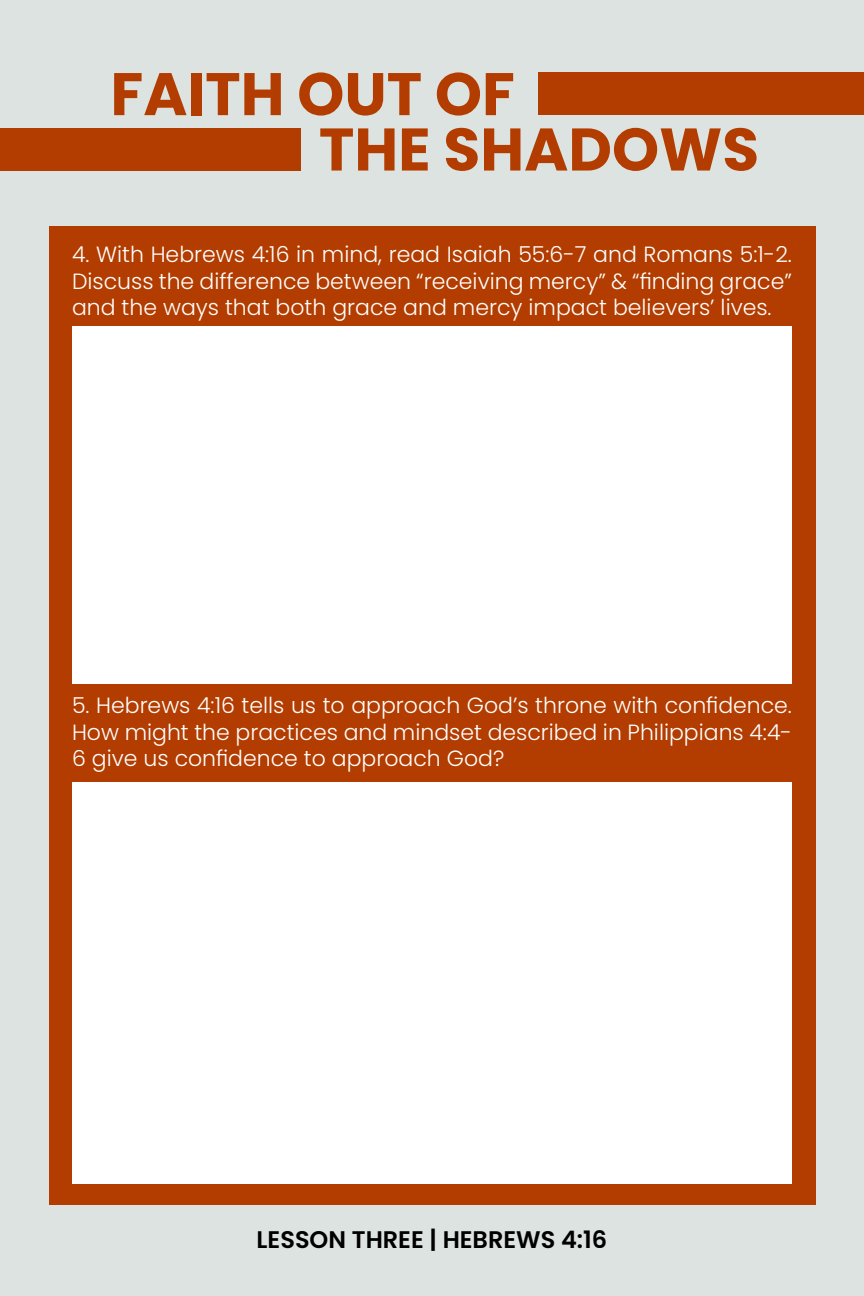
<style>
.page{position:relative;width:864px;height:1296px;background:#dce3e0}
.page>*{position:absolute;margin:0;border:0;box-sizing:border-box;transform-origin:0 0}
.t1{font:700 60px/55.4px "Poppins";color:#b33d00}
.t2{font:600 24px "Poppins";color:#000}
.t3{font:300 22px/26.4px "Poppins";color:#fff;text-align:justify}
</style>
<div class="page">
<div style="left:49px;top:227px;width:766px;height:978px;background:#b33d00"></div>
<div style="left:72px;top:326px;width:720px;height:358px;background:#fff"></div>
<div style="left:72px;top:782px;width:720px;height:402px;background:#fff"></div>
<div style="left:539px;top:73px;width:325px;height:42px;background:#b33d00"></div>
<div style="left:0;top:128px;width:301px;height:43px;background:#b33d00"></div>
<h1 class="t1" style="left:319px;top:67px;width:442px;text-indent:-208px">FAITH OUT OF<br>THE SHADOWS</h1>
<p class="t3" style="left:72px;top:241px;width:722px">4. With Hebrews 4:16 in mind, read Isaiah 55:6-7 and Romans 5:1-2.<br>Discuss the difference between “receiving mercy” &amp; “finding grace” and the ways that both grace and mercy impact believers’ lives.</p>
<p class="t3" style="left:72px;top:693px;width:722px">5. Hebrews 4:16 tells us to approach God’s throne with confidence.<br>How might the practices and mindset described in Philippians 4:4- 6 give us confidence to approach God?</p>
<p class="t2" style="left:257px;top:1226px;width:352px">LESSON THREE | HEBREWS 4:16</p>
</div>
